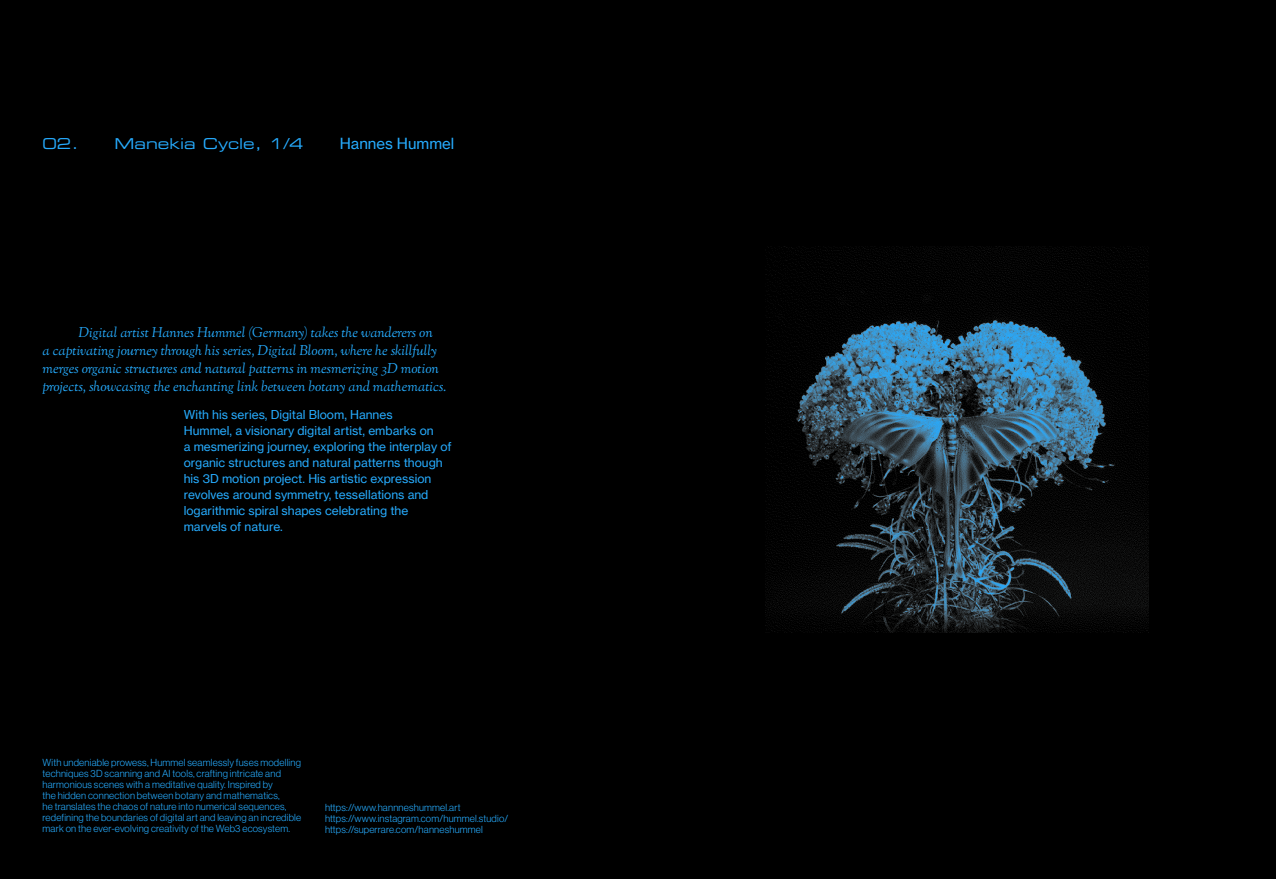
<style>
.page{position:relative;width:1276px;height:879px;background:#000}
.page>*{position:absolute;margin:0;border:0;box-sizing:border-box;transform-origin:0 0}
.t1{font:15px "Eurostile LT Std Ex 2";color:#26aafc}
.t2{font:15px "N Haas Grotesk TX Pro 55 Rg";color:#26aafc}
.t3{font:italic 14px/18px "Sorts Mill Goudy";color:#26aafc}
.t4{font:12px/16px "N Haas Grotesk TX Pro 55 Rg";color:#26aafc}
.t5{font:300 10px/11px "Neue Haas Display";letter-spacing:.02em;color:#26aafc}
</style>
<div class="page">
<img style="left:765px;top:247px;width:383px;height:385px">
<h1 class="t1" style="left:43px;top:133px;width:263px">02. Manekia Cycle, 1/4</h1>
<h1 class="t2" style="left:340px;top:135px;width:116px">Hannes Hummel</h1>
<p class="t3" style="left:43px;top:324px;width:405px;text-indent:36px">Digital artist Hannes Hummel (Germany) takes the wanderers on<br>a captivating journey through his series, Digital Bloom, where he skillfully merges organic structures and natural patterns in mesmerizing 3D motion projects, showcasing the enchanting link between botany and mathematics.</p>
<p class="t4" style="left:184px;top:406px;width:269px">With his series, Digital Bloom, Hannes<br>Hummel, a visionary digital artist, embarks on<br>a mesmerizing journey, exploring the interplay of organic structures and natural patterns though his 3D motion project. His artistic expression revolves around symmetry, tessellations and logarithmic spiral shapes celebrating the marvels of nature.</p>
<p class="t5" style="left:43px;top:757px;width:260px">With undeniable prowess, Hummel seamlessly fuses modelling techniques 3D scanning and AI tools, crafting intricate and harmonious scenes with a meditative quality. Inspired by<br>the hidden connection between botany and mathematics,<br>he translates the chaos of nature into numerical sequences, redefining the boundaries of digital art and leaving an incredible mark on the ever-evolving creativity of the Web3 ecosystem.</p>
<p class="t5" style="left:325px;top:803px;width:185px">https://www.hannneshummel.art https://www.instagram.com/hummel.studio/ https://superrare.com/hanneshummel</p>
</div>
